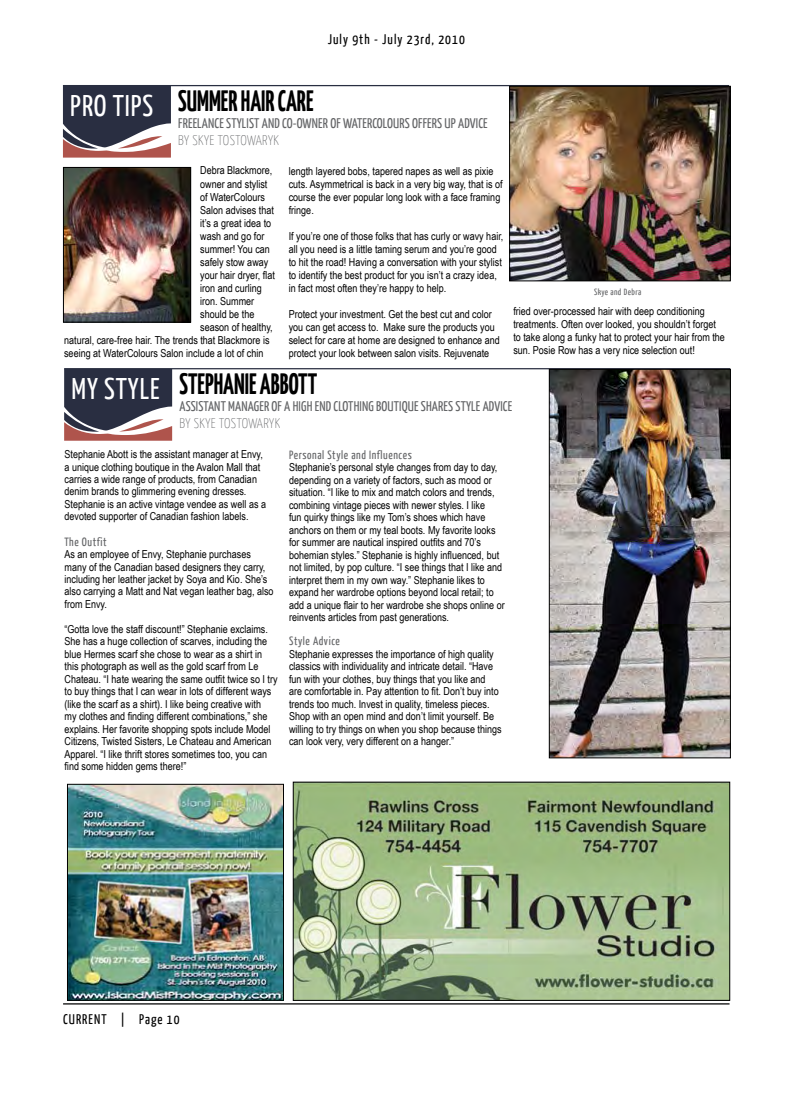
<style>
.page{position:relative;width:792px;height:1098px;background:#fff}
.page>*{position:absolute;margin:0;border:0;box-sizing:border-box;transform-origin:0 0}
.t1{font:700 29.5px "Yanone Kaffeesatz";color:#000;scale:.85 1}
.t2{font:14px "Yanone Kaffeesatz";letter-spacing:.01em;color:#636466}
.t3{font:14px "Yanone Kaffeesatz";letter-spacing:.075em;color:#000}
.t4{font:100 14px "Yanone Kaffeesatz";letter-spacing:.03em;color:#636466}
.t5{font:12px "Yanone Kaffeesatz";letter-spacing:.05em;color:#636466}
.t6{font:11px/12.5px "Arial Narrow";color:#000}
.t7{font:9px "Yanone Kaffeesatz";letter-spacing:.05em;color:#636466}
.s1{font-weight:400;font-size:30px;color:#fff}
</style>
<div class="page">
<hr style="left:63px;top:1003px;width:667px;height:2px;background:#000">
<svg style="left:63px;top:86px;width:108px;height:72px"></svg>
<hr style="left:63px;top:85px;width:666px;height:1px;background:#292e41">
<img style="left:511px;top:88px;width:218px;height:191px">
<div style="left:509px;top:86px;width:222px;height:195px;border:1px solid #000"></div>
<img style="left:65px;top:169px;width:124px;height:152px">
<div style="left:63px;top:167px;width:128px;height:156px;border:1px solid #000"></div>
<svg style="left:64px;top:369px;width:108px;height:72px"></svg>
<hr style="left:64px;top:368px;width:666px;height:1px;background:#292e41">
<img style="left:295px;top:784px;width:433px;height:215px">
<div style="left:293px;top:782px;width:437px;height:219px;border:1px solid #000"></div>
<img style="left:69px;top:786px;width:213px;height:213px">
<div style="left:67px;top:784px;width:217px;height:217px;border:1px solid #000"></div>
<img style="left:551px;top:371px;width:178px;height:385px">
<div style="left:549px;top:369px;width:182px;height:389px;border:1px solid #000"></div>
<p class="t3" style="left:328px;top:30px;width:139px">JULY 9TH - JULY 23RD, 2010</p>
<h1 class="t1" style="left:70px;top:81px;width:288px"><span class="s1">PRO TIPS</span> SUMMER HAIRCARE</h1>
<p class="t2" style="left:178px;top:114px;width:31px">FREELANCE</p>
<p class="t2" style="left:226px;top:114px;width:75px">STYLIST AND CO-OWNER</p>
<p class="t2" style="left:330px;top:114px;width:25px">OF WATER</p>
<p class="t2" style="left:372px;top:114px;width:112px">COLOURS OFFERS UP ADVICE</p>
<p class="t4" style="left:178px;top:132px;width:101px">BY SKYE TOSTOWARYK</p>
<p class="t6" style="left:200px;top:164px;width:74px">Debra Blackmore,</p>
<p class="t6" style="left:200px;top:177px;width:69px">owner and stylist</p>
<p class="t6" style="left:200px;top:190px;width:66px">of WaterColours</p>
<p class="t6" style="left:200px;top:203px;width:75px">Salon advises that</p>
<p class="t6" style="left:200px;top:216px;width:73px">it’s a great idea to</p>
<p class="t6" style="left:200px;top:229px;width:66px">wash and go for</p>
<p class="t6" style="left:200px;top:242px;width:71px">summer! You can</p>
<p class="t6" style="left:200px;top:255px;width:70px">safely stow away</p>
<p class="t6" style="left:200px;top:268px;width:76px">your hair dryer, flat</p>
<p class="t6" style="left:200px;top:281px;width:63px">iron and curling</p>
<p class="t6" style="left:200px;top:294px;width:56px">iron. Summer</p>
<p class="t6" style="left:200px;top:307px;width:56px">should be the</p>
<p class="t6" style="left:200px;top:320px;width:74px">season of healthy,</p>
<p class="t6" style="left:64px;top:333px;width:207px">natural, care-free hair. The trends that Blackmore is</p>
<p class="t6" style="left:64px;top:346px;width:201px">seeing at WaterColours Salon include a lot of chin</p>
<p class="t6" style="left:289px;top:164px;width:215px;line-height:13px">length layered bobs, tapered napes as well as pixie cuts. Asymmetrical is back in a very big way, that is of course the ever popular long look with a face framing fringe.</p>
<p class="t6" style="left:289px;top:229px;width:216px;line-height:13px">If you’re one of those folks that has curly or wavy hair, all you need is a little taming serum and you’re good to hit the road! Having a conversation with your stylist to identify the best product for you isn’t a crazy idea, in fact most often they’re happy to help.</p>
<p class="t6" style="left:289px;top:307px;width:213px;line-height:13px">Protect your investment. Get the best cut and color you can get access to. Make sure the products you select for care at home are designed to enhance and protect your look between salon visits. Rejuvenate</p>
<p class="t6" style="left:513px;top:305px;width:213px;line-height:13px">fried over-processed hair with deep conditioning treatments. Often over looked, you shouldn’t forget to take along a funky hat to protect your hair from the sun. Posie Row has a very nice selection out!</p>
<h1 class="t1" style="left:72px;top:364px;width:261px"><span class="s1">MY STYLE</span> STEPHANIE ABBOTT</h1>
<p class="t2" style="left:179px;top:397px;width:26px">ASSISTANT</p>
<p class="t2" style="left:228px;top:397px;width:208px">MANAGER OF A HIGH END CLOTHING BOUTIQUE SHARES</p>
<p class="t2" style="left:456px;top:397px;width:53px">STYLE ADVICE</p>
<p class="t4" style="left:179px;top:415px;width:101px">BY SKYE TOSTOWARYK</p>
<p class="t6" style="left:65px;top:447px;width:203px">Stephanie Abott is the assistant manager at Envy, a unique clothing boutique in the Avalon Mall that carries a wide range of products, from Canadian denim brands to glimmering evening dresses.<br>Stephanie is an active vintage vendee as well as a devoted supporter of Canadian fashion labels.</p>
<p class="t5" style="left:65px;top:534px;width:44px">THE OUTFIT</p>
<p class="t6" style="left:65px;top:547px;width:211px">As an employee of Envy, Stephanie purchases many of the Canadian based designers they carry, including her leather jacket by Soya and Kio. She’s also carrying a Matt and Nat vegan leather bag, also from Envy.</p>
<p class="t6" style="left:65px;top:622px;width:215px">“Gotta love the staff discount!” Stephanie exclaims.<br>She has a huge collection of scarves, including the blue Hermes scarf she chose to wear as a shirt in this photograph as well as the gold scarf from Le Chateau. “I hate wearing the same outfit twice so I try to buy things that I can wear in lots of different ways (like the scarf as a shirt). I like being creative with<br>my clothes and finding different combinations,” she explains. Her favorite shopping spots include Model Citizens, Twisted Sisters, Le Chateau and American Apparel. “I like thrift stores sometimes too, you can find some hidden gems there!”</p>
<p class="t7" style="left:594px;top:287px;width:49px">SKYE AND DEBRA</p>
<p class="t5" style="left:289px;top:447px;width:124px">PERSONAL STYLE AND INFLUENCES</p>
<p class="t6" style="left:289px;top:461px;width:217px">Stephanie’s personal style changes from day to day, depending on a variety of factors, such as mood or situation. “I like to mix and match colors and trends, combining vintage pieces with newer styles. I like<br>fun quirky things like my Tom’s shoes which have anchors on them or my teal boots. My favorite looks for summer are nautical inspired outfits and 70’s bohemian styles.” Stephanie is highly influenced, but not limited, by pop culture. “I see things that I like and interpret them in my own way.” Stephanie likes to expand her wardrobe options beyond local retail; to add a unique flair to her wardrobe she shops online or reinvents articles from past generations.</p>
<p class="t5" style="left:289px;top:633px;width:52px">STYLE ADVICE</p>
<p class="t6" style="left:289px;top:647px;width:214px">Stephanie expresses the importance of high quality classics with individuality and intricate detail. “Have fun with your clothes, buy things that you like and<br>are comfortable in. Pay attention to fit. Don’t buy into trends too much. Invest in quality, timeless pieces.<br>Shop with an open mind and don’t limit yourself. Be willing to try things on when you shop because things can look very, very different on a hanger.”</p>
<p class="t3" style="left:63px;top:1010px;width:118px">CURRENT | PAGE 10</p>
</div>
